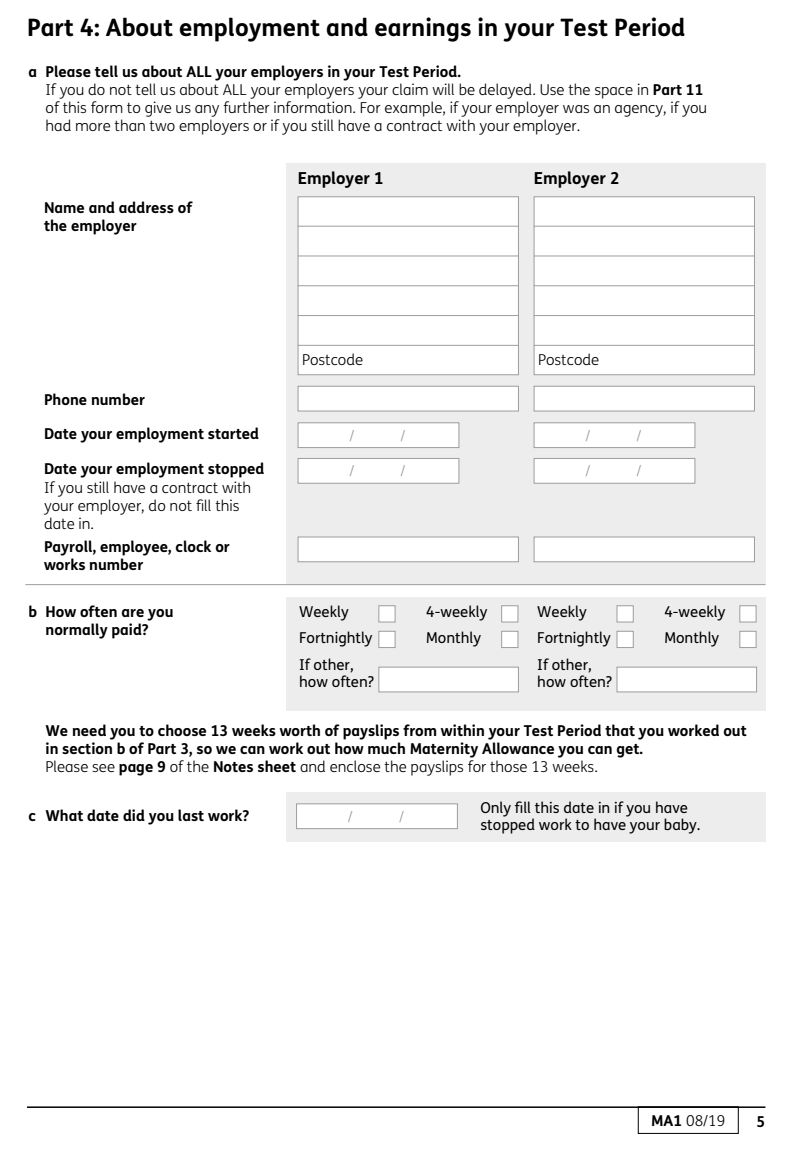
<style>
.page{position:relative;width:808px;height:1149px;background:#fff}
.page>*{position:absolute;margin:0;border:0;box-sizing:border-box;transform-origin:0 0}
.Part_head{font:700 24px "FS Me";color:#000}
.Left_Hand_Headings{font:700 16.5px "FS Me";color:#000}
.t1{font:300 15px/18px "FS Me";color:#000}
.bold{font:700 15px/18px "FS Me";color:#000}
.Y_N{font:15px/17.2px "FS Me";color:#000}
.t2{font:300 15px "FS Me";color:#9d9d9c}
.s1{font-weight:700}
</style>
<div class="page">
<div style="left:286px;top:597px;width:479px;height:114px;background:#ededed"></div>
<div style="left:286px;top:163px;width:479px;height:421px;background:#ededed"></div>
<hr style="left:27px;top:1106px;width:738px;height:1px;background:#000">
<div style="left:298px;top:386px;width:221px;height:25px;background:#fff;border:1px solid #9d9d9c"></div>
<div style="left:298px;top:422px;width:161px;height:25px;background:#fff"></div>
<div style="left:298px;top:422px;width:161px;height:26px;border:1px solid #9d9d9c"></div>
<div style="left:298px;top:458px;width:161px;height:25px;background:#fff"></div>
<div style="left:298px;top:458px;width:161px;height:25px;border:1px solid #9d9d9c"></div>
<div style="left:534px;top:386px;width:221px;height:25px;background:#fff;border:1px solid #9d9d9c"></div>
<div style="left:534px;top:422px;width:161px;height:25px;background:#fff"></div>
<div style="left:534px;top:422px;width:161px;height:26px;border:1px solid #9d9d9c"></div>
<div style="left:534px;top:458px;width:161px;height:25px;background:#fff"></div>
<div style="left:534px;top:458px;width:161px;height:25px;border:1px solid #9d9d9c"></div>
<hr style="left:25px;top:584px;width:740px;height:1px;background:#9d9d9c">
<div style="left:298px;top:196px;width:221px;height:179px;background:#fff;border:1px solid #9d9d9c"></div>
<hr style="left:298px;top:255px;width:221px;height:1px;background:#9d9d9c">
<hr style="left:298px;top:285px;width:221px;height:1px;background:#9d9d9c">
<hr style="left:298px;top:315px;width:221px;height:1px;background:#9d9d9c">
<hr style="left:298px;top:345px;width:221px;height:1px;background:#9d9d9c">
<hr style="left:298px;top:226px;width:221px;height:1px;background:#9d9d9c">
<div style="left:534px;top:196px;width:221px;height:179px;background:#fff;border:1px solid #9d9d9c"></div>
<hr style="left:534px;top:255px;width:221px;height:1px;background:#9d9d9c">
<hr style="left:534px;top:285px;width:221px;height:1px;background:#9d9d9c">
<hr style="left:534px;top:315px;width:221px;height:1px;background:#9d9d9c">
<hr style="left:534px;top:345px;width:221px;height:1px;background:#9d9d9c">
<hr style="left:534px;top:226px;width:221px;height:1px;background:#9d9d9c">
<div style="left:298px;top:536px;width:221px;height:26px;background:#fff;border:1px solid #9d9d9c"></div>
<div style="left:534px;top:536px;width:221px;height:26px;background:#fff;border:1px solid #9d9d9c"></div>
<div style="left:378px;top:630px;width:17px;height:17px;background:#fff;border:1px solid #9d9d9c"></div>
<div style="left:378px;top:605px;width:17px;height:17px;background:#fff;border:1px solid #9d9d9c"></div>
<div style="left:501px;top:630px;width:17px;height:17px;background:#fff;border:1px solid #9d9d9c"></div>
<div style="left:501px;top:605px;width:17px;height:17px;background:#fff;border:1px solid #9d9d9c"></div>
<div style="left:378px;top:666px;width:141px;height:26px;background:#fff;border:1px solid #9d9d9c"></div>
<div style="left:617px;top:630px;width:17px;height:17px;background:#fff;border:1px solid #9d9d9c"></div>
<div style="left:617px;top:605px;width:17px;height:17px;background:#fff;border:1px solid #9d9d9c"></div>
<div style="left:739px;top:630px;width:17px;height:17px;background:#fff;border:1px solid #9d9d9c"></div>
<div style="left:739px;top:605px;width:17px;height:17px;background:#fff;border:1px solid #9d9d9c"></div>
<div style="left:617px;top:666px;width:140px;height:26px;background:#fff;border:1px solid #9d9d9c"></div>
<div style="left:638px;top:1106px;width:101px;height:27px;border:1px solid #000"></div>
<div style="left:286px;top:792px;width:479px;height:49px;background:#ededed"></div>
<div style="left:297px;top:803px;width:160px;height:25px;background:#fff"></div>
<div style="left:296px;top:803px;width:162px;height:25px;border:1px solid #9d9d9c"></div>
<p class="Part_head" style="left:27px;top:9px;width:660px">Part 4: About employment and earnings in your Test Period</p>
<p class="bold" style="left:28px;top:61px;width:434px">a Please tell us about ALL your employers in your Test Period.</p>
<p class="t1" style="left:46px;top:80px;width:663px">If you do not tell us about ALL your employers your claim will be delayed. Use the space in <span class="s1">Part 11 </span>of this form to give us any further information. For example, if your employer was an agency, if you had more than two employers or if you still have a contract with your employer.</p>
<p class="bold" style="left:44px;top:198px;width:150px">Name and address of the employer</p>
<p class="Left_Hand_Headings" style="left:298px;top:165px;width:88px">Employer 1</p>
<p class="Left_Hand_Headings" style="left:534px;top:165px;width:88px">Employer 2</p>
<p class="bold" style="left:44px;top:390px;width:102px">Phone number</p>
<p class="bold" style="left:44px;top:423px;width:217px">Date your employment started</p>
<p class="bold" style="left:44px;top:459px;width:222px">Date your employment stopped</p>
<p class="t1" style="left:44px;top:477px;width:209px">If you still have a contract with your employer, do not fill this date in.</p>
<p class="bold" style="left:44px;top:537px;width:187px">Payroll, employee, clock or works number</p>
<p class="bold" style="left:28px;top:602px;width:147px;text-align:center">b How often are you normally paid?</p>
<p class="t1" style="left:302px;top:351px;width:63px">Postcode</p>
<p class="t1" style="left:538px;top:351px;width:63px">Postcode</p>
<p class="t2" style="left:349px;top:425px;width:7px">/</p>
<p class="t2" style="left:400px;top:425px;width:7px">/</p>
<p class="t2" style="left:349px;top:461px;width:7px">/</p>
<p class="t2" style="left:400px;top:461px;width:7px">/</p>
<p class="t2" style="left:585px;top:425px;width:7px">/</p>
<p class="t2" style="left:636px;top:425px;width:7px">/</p>
<p class="t2" style="left:585px;top:461px;width:7px">/</p>
<p class="t2" style="left:636px;top:461px;width:7px">/</p>
<p class="Y_N" style="left:299px;top:603px;width:51px">Weekly</p>
<p class="Y_N" style="left:426px;top:603px;width:63px">4-weekly</p>
<p class="Y_N" style="left:299px;top:629px;width:75px">Fortnightly</p>
<p class="Y_N" style="left:426px;top:629px;width:56px">Monthly</p>
<p class="Y_N" style="left:299px;top:655px;width:76px">If other, how often?</p>
<p class="Y_N" style="left:537px;top:603px;width:51px">Weekly</p>
<p class="Y_N" style="left:664px;top:603px;width:63px">4-weekly</p>
<p class="Y_N" style="left:537px;top:629px;width:75px">Fortnightly</p>
<p class="Y_N" style="left:664px;top:629px;width:56px">Monthly</p>
<p class="Y_N" style="left:537px;top:655px;width:76px">If other, how often?</p>
<p class="bold" style="left:46px;top:721px;width:703px">We need you to choose 13 weeks worth of payslips from within your Test Period that you worked out in section b of Part 3, so we can work out how much Maternity Allowance you can get.</p>
<p class="t1" style="left:46px;top:757px;width:554px">Please see <span class="s1">page 9</span> of the <span class="s1">Notes sheet</span> and enclose the payslips for those 13 weeks.</p>
<p class="bold" style="left:28px;top:805px;width:222px">c What date did you last work?</p>
<p class="t2" style="left:348px;top:806px;width:7px">/</p>
<p class="t2" style="left:399px;top:806px;width:7px">/</p>
<p class="Y_N" style="left:480px;top:798px;width:222px">Only fill this date in if you have stopped work to have your baby.</p>
<p class="t1" style="left:651px;top:1110px;width:76px"><span class="s1">MA1</span> 08/19</p>
<p class="bold" style="left:757px;top:1111px;width:10px">5</p>
</div>
